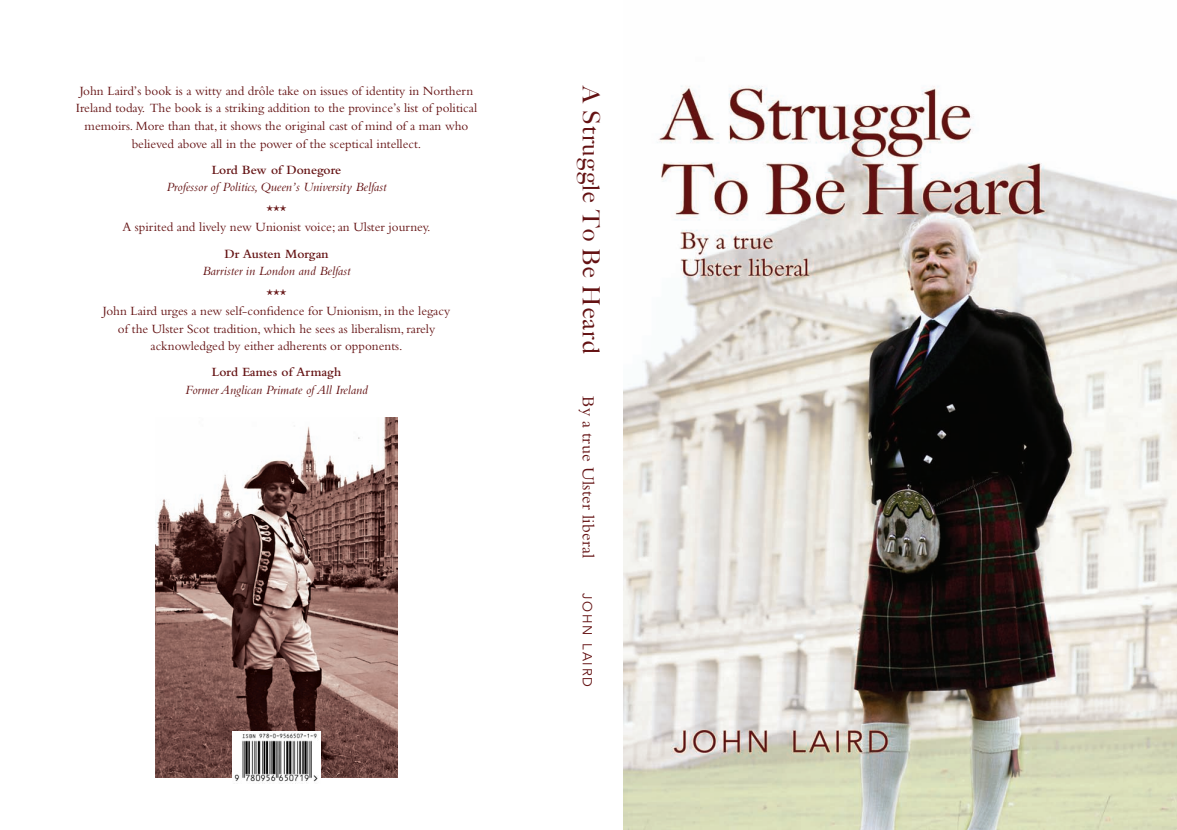
<style>
.page{position:relative;width:1177px;height:830px;background:#fff}
.page>*{position:absolute;margin:0;border:0;box-sizing:border-box;transform-origin:0 0}
.t1{font:500 23.75px "Big Caslon";letter-spacing:.05em;color:#641213}
.t2{font:17.5px "Bembo";letter-spacing:.01em;color:#641213}
.t3{font:13.12px/17.5px "Bembo";color:#641213;text-align:center}
.t4{font:italic 13.12px "Bembo";color:#641213}
.t5{font:600 13.12px "Bembo";color:#641213}
.t6{font:13.12px "Avenir";letter-spacing:.135em;color:#641213}
</style>
<div class="page">
<img style="left:624px;top:85px;width:552px;height:744px">
<img style="left:156px;top:417px;width:241px;height:359px">
<img style="left:232px;top:730px;width:89px;height:52px">
<p class="t3" style="left:76px;top:83px;width:403px">John Laird’s book is a witty and drôle take on issues of identity in Northern Ireland today. The book is a striking addition to the province’s list of political memoirs. More than that, it shows the original cast of mind of a man who believed above all in the power of the sceptical intellect.</p>
<p class="t5" style="left:212px;top:165px;width:131px">Lord Bew of Donegore</p>
<p class="t4" style="left:166px;top:182px;width:221px">Professor of Politics, Queen’s University Belfast</p>
<p class="t3" style="left:122px;top:202px;width:310px">***<br>A spirited and lively new Unionist voice; an Ulster journey.</p>
<p class="t5" style="left:224px;top:249px;width:106px">Dr Austen Morgan</p>
<p class="t4" style="left:202px;top:266px;width:149px">Barrister in London and Belfast</p>
<p class="t3" style="left:103px;top:286px;width:349px">***<br>John Laird urges a new self-confidence for Unionism, in the legacy of the Ulster Scot tradition, which he sees as liberalism, rarely acknowledged by either adherents or opponents.</p>
<p class="t5" style="left:212px;top:367px;width:131px">Lord Eames of Armagh</p>
<p class="t4" style="left:185px;top:385px;width:184px">Former Anglican Primate of All Ireland</p>
<h1 class="t1" style="left:605px;top:86px;width:269px;rotate:90deg">A Struggle To Be Heard</h1>
<h2 class="t2" style="left:594px;top:396px;width:163px;rotate:90deg">By a true Ulster liberal</h2>
<p class="t6" style="left:592px;top:592px;width:96px;rotate:90deg">JOHN LAIRD</p>
</div>
